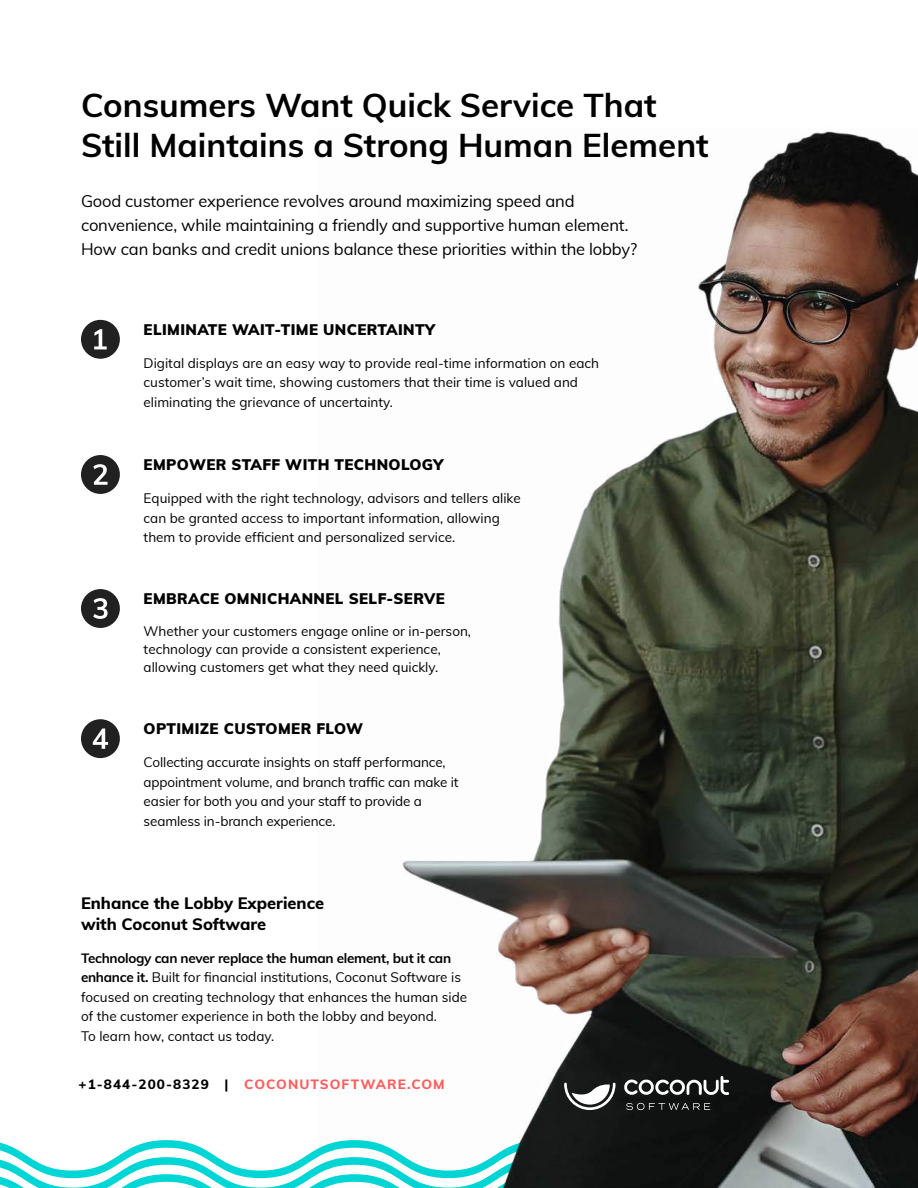
<style>
.page{position:relative;width:918px;height:1188px;background:#fff}
.page>*{position:absolute;margin:0;border:0;box-sizing:border-box;transform-origin:0 0}
.t1{font:700 33px/39.6px "Muli";color:#000}
.t2{font:16.5px/24px "Muli";letter-spacing:-.01em;color:#000}
.t3{font:800 16.5px/21px "Muli";color:#000}
.t4{font:900 15px "Muli";letter-spacing:.025em;color:#000}
.t5{font:13.5px/19.5px "Muli";color:#000}
.t6{font:800 13.5px "Muli";letter-spacing:.08em;color:#ff5c5c}
.s1{font-weight:700}
.s2{color:#000}
</style>
<div class="page">
<svg style="left:0;top:1140px;width:318px;height:48px"></svg>
<img style="left:318px;top:131px;width:600px;height:1057px">
<div style="left:81px;top:320px;width:39px;height:39px;background:#212121;border-radius:50%"></div>
<svg style="left:94px;top:329px;width:13px;height:20px"></svg>
<div style="left:81px;top:455px;width:39px;height:39px;background:#212121;border-radius:50%"></div>
<svg style="left:93px;top:464px;width:15px;height:21px"></svg>
<div style="left:81px;top:589px;width:39px;height:39px;background:#212121;border-radius:50%"></div>
<svg style="left:93px;top:598px;width:15px;height:21px"></svg>
<div style="left:81px;top:719px;width:39px;height:39px;background:#212121;border-radius:50%"></div>
<svg style="left:93px;top:729px;width:15px;height:20px"></svg>
<svg style="left:624px;top:1076px;width:105px;height:19px"></svg>
<svg style="left:626px;top:1103px;width:84px;height:7px"></svg>
<svg style="left:564px;top:1083px;width:52px;height:27px"></svg>
<h1 class="t1" style="left:81px;top:84px;width:629px">Consumers Want Quick Service That<br>Still Maintains a Strong Human Element</h1>
<p class="t2" style="left:81px;top:188px;width:558px">Good customer experience revolves around maximizing speed and convenience, while maintaining a friendly and supportive human element.<br>How can banks and credit unions balance these priorities within the lobby?</p>
<p class="t4" style="left:144px;top:318px;width:293px">ELIMINATE WAIT-TIME UNCERTAINTY</p>
<p class="t5" style="left:144px;top:353px;width:457px">Digital displays are an easy way to provide real-time information on each customer’s wait time, showing customers that their time is valued and eliminating the grievance of uncertainty.</p>
<p class="t4" style="left:144px;top:454px;width:301px">EMPOWER STAFF WITH TECHNOLOGY</p>
<p class="t5" style="left:144px;top:488px;width:379px">Equipped with the right technology, advisors and tellers alike can be granted access to important information, allowing them to provide efficient and personalized service.</p>
<p class="t4" style="left:144px;top:588px;width:303px">EMBRACE OMNICHANNEL SELF-SERVE</p>
<p class="t5" style="left:144px;top:621px;width:329px;line-height:18px">Whether your customers engage online or in-person, technology can provide a consistent experience, allowing customers get what they need quickly.</p>
<p class="t4" style="left:144px;top:718px;width:221px">OPTIMIZE CUSTOMER FLOW</p>
<p class="t5" style="left:144px;top:752px;width:316px">Collecting accurate insights on staff performance, appointment volume, and branch traffic can make it easier for both you and your staff to provide a seamless in-branch experience.</p>
<p class="t3" style="left:81px;top:892px;width:245px">Enhance the Lobby Experience with Coconut Software</p>
<p class="t5" style="left:81px;top:947px;width:388px"><span class="s1">Technology can never replace the human element, but it can enhance it.</span> Built for financial institutions, Coconut Software is focused on creating technology that enhances the human side of the customer experience in both the lobby and beyond.<br>To learn how, contact us today.</p>
<p class="t6" style="left:79px;top:1075px;width:368px"><span class="s2">+1-844-200-8329 |</span> COCONUTSOFTWARE.COM</p>
</div>
